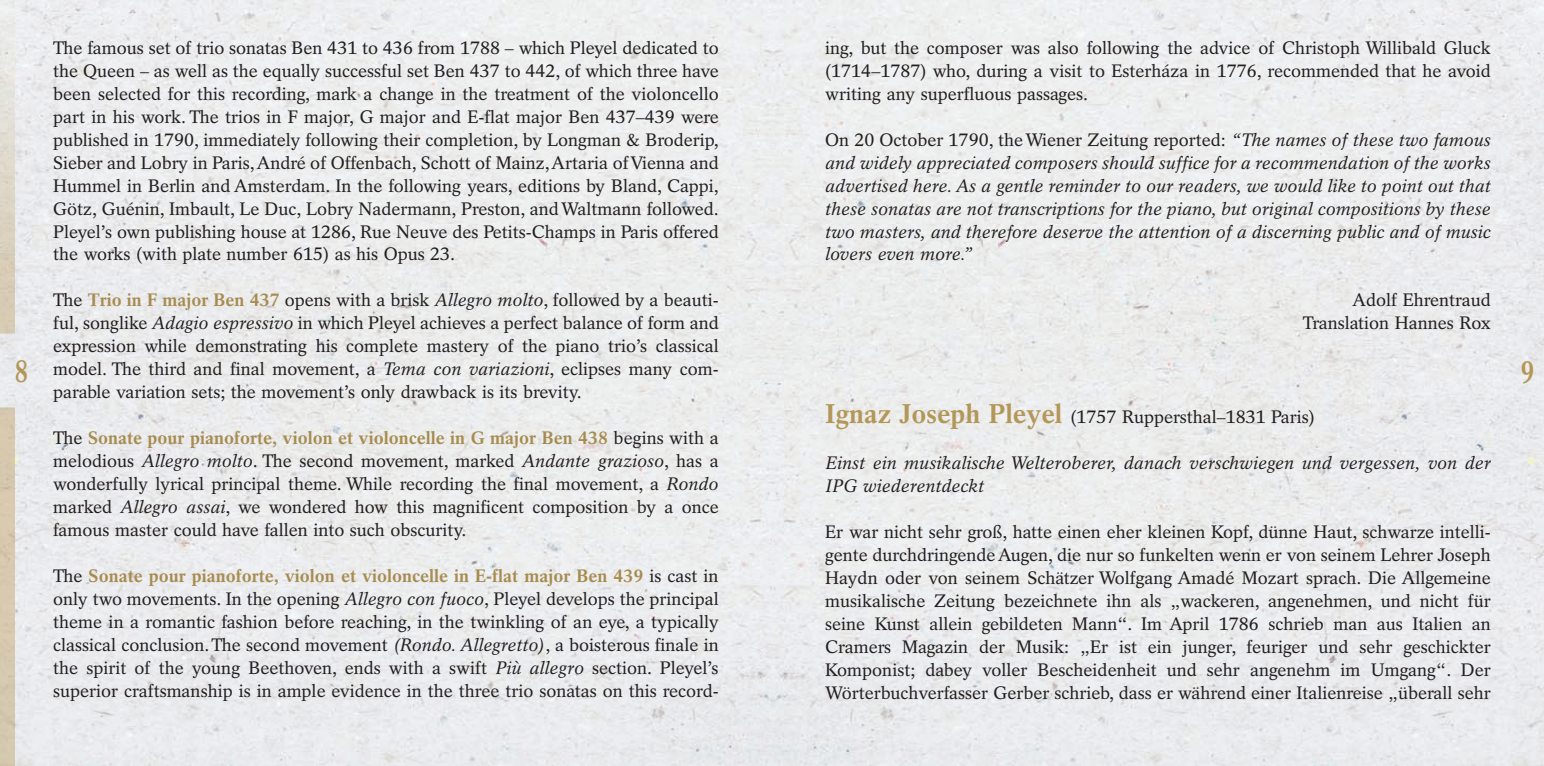
<style>
.page{position:relative;width:1544px;height:766px;background:#fff}
.page>*{position:absolute;margin:0;border:0;box-sizing:border-box;transform-origin:0 0}
.t1{font:700 31.5px "Rotation LT Std";color:#b39758;scale:.8 1}
.t2{font:18px/22.9px "Rotation LT Std";color:#231f20;text-align:justify}
.t3{font:italic 18px/22.9px "Rotation LT Std";color:#231f20;text-align:justify}
.s1{font-weight:700;color:#a78c50}
.s2{font-style:italic}
.s3{font-style:normal}
.s4{font-weight:700;font-size:27px;color:#b39758}
</style>
<div class="page">
<img style="left:772px;top:0;width:771px;height:765px">
<div style="left:0;top:0;width:772px;height:765px;background:#ececed"></div>
<p class="t2" style="left:53px;top:38px;width:667px">The famous set of trio sonatas Ben 431 to 436 from 1788 – which Pleyel dedicated to the Queen – as well as the equally successful set Ben 437 to 442, of which three have been selected for this recording, mark a change in the treatment of the violoncello part in his work. The trios in F major, G major and E-flat major Ben 437–439 were published in 1790, immediately following their completion, by Longman &amp; Broderip, Sieber and Lobry in Paris, André of Offenbach, Schott of Mainz, Artaria of Vienna and Hummel in Berlin and Amsterdam. In the following years, editions by Bland, Cappi, Götz, Guénin, Imbault, Le Duc, Lobry Nadermann, Preston, and Waltmann followed.<br>Pleyel’s own publishing house at 1286, Rue Neuve des Petits-Champs in Paris offered the works (with plate number 615) as his Opus 23.</p>
<p class="t2" style="left:53px;top:290px;width:667px">The <span class="s1">Trio in F major Ben 437</span> opens with a brisk <span class="s2">Allegro molto</span>, followed by a beauti&shy;ful, songlike <span class="s2">Adagio espressivo</span> in which Pleyel achieves a perfect balance of form and expression while demonstrating his complete mastery of the piano trio’s classical model. The third and final movement, a <span class="s2">Tema con variazioni</span>, eclipses many com&shy;parable variation sets; the movement’s only drawback is its brevity.</p>
<p class="t2" style="left:53px;top:428px;width:667px">The <span class="s1">Sonate pour pianoforte, violon et violoncelle in G major Ben 438</span> begins with a melodious <span class="s2">Allegro molto</span>. The second movement, marked <span class="s2">Andante grazioso</span>, has a wonderfully lyrical principal theme. While recording the final movement, a <span class="s2">Rondo </span>marked <span class="s2">Allegro assai</span>, we wondered how this magnificent composition by a once famous master could have fallen into such obscurity.</p>
<p class="t2" style="left:53px;top:565px;width:667px">The <span class="s1">Sonate pour pianoforte, violon et violoncelle in E-flat major Ben 439</span> is cast in only two movements. In the opening <span class="s2">Allegro con fuoco</span>, Pleyel develops the principal theme in a romantic fashion before reaching, in the twinkling of an eye, a typically classical conclusion. The second movement <span class="s2">(Rondo. Allegretto)</span>, a boisterous finale in the spirit of the young Beethoven, ends with a swift <span class="s2">Più allegro</span> section. Pleyel’s superior craftsmanship is in ample evidence in the three trio sonatas on this record-</p>
<p class="t2" style="left:825px;top:38px;width:667px">ing, but the composer was also following the advice of Christoph Willibald Gluck (1714–1787) who, during a visit to Esterháza in 1776, recommended that he avoid writing any superfluous passages.</p>
<p class="t3" style="left:825px;top:129px;width:667px"><span class="s3">On 20 October 1790, the Wiener Zeitung reported:</span> “The names of these two famous and widely appreciated composers should suffice for a recommendation of the works advertised here. As a gentle reminder to our readers, we would like to point out that these sonatas are not transcriptions for the piano, but original compositions by these two masters, and therefore deserve the attention of a discerning public and of music lovers even more.”</p>
<p class="t2" style="left:1302px;top:290px;width:189px;text-align:right">Adolf Ehrentraud<br>Translation Hannes Rox</p>
<h1 class="t1" style="left:15px;top:359px;width:19px">8</h1>
<h1 class="t1" style="left:1520px;top:360px;width:19px">9</h1>
<p class="t2" style="left:825px;top:406px;width:491px"><span class="s4">Ignaz Joseph Pleyel</span> (1757 Ruppersthal–1831 Paris)</p>
<p class="t3" style="left:825px;top:452px;width:667px">Einst ein musikalische Welteroberer, danach verschwiegen und vergessen, von der<br>IPG wiederentdeckt</p>
<p class="t2" style="left:825px;top:521px;width:667px">Er war nicht sehr groß, hatte einen eher kleinen Kopf, dünne Haut, schwarze intelli&shy;gente durchdringende Augen, die nur so funkelten wenn er von seinem Lehrer Joseph Haydn oder von seinem Schätzer Wolfgang Amadé Mozart sprach. Die Allgemeine musikalische Zeitung bezeichnete ihn als „wackeren, angenehmen, und nicht für seine Kunst allein gebildeten Mann“. Im April 1786 schrieb man aus Italien an Cramers Magazin der Musik: „Er ist ein junger, feuriger und sehr geschickter Komponist; dabey voller Bescheidenheit und sehr angenehm im Umgang“. Der Wörterbuchverfasser Gerber schrieb, dass er während einer Italienreise „überall sehr</p>
</div>
